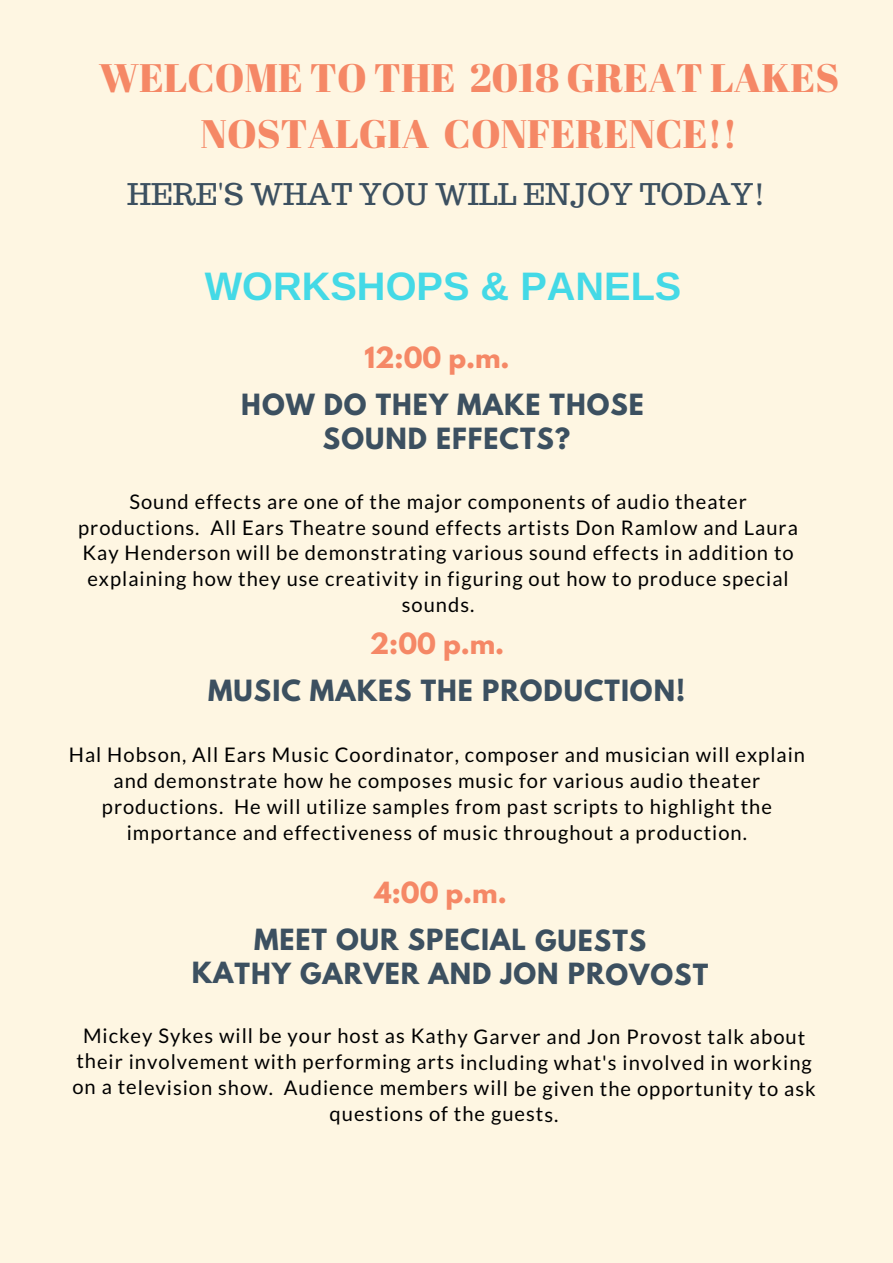
<style>
.page{position:relative;width:893px;height:1263px;background:#fef6e2}
.page>*{position:absolute;margin:0;border:0;box-sizing:border-box;transform-origin:0 0}
.t1{font:39.75px/55.2px "Abril Fatface";color:#f58866;text-align:center}
.t2{font:700 39.75px "Arimo";color:#44d9e6}
.t3{font:29.85px "Trocchi";color:#3c5060}
.t4{font:700 25.95px/33.8px "League Spartan";letter-spacing:.04em;color:#3c5060;text-align:center}
.t5{font:700 25.95px "League Spartan";color:#f58866}
.t6{font:20.1px/26px "Lato";letter-spacing:.05em;color:#000;text-align:center}
</style>
<div class="page">
<h1 class="t1" style="left:99px;top:49px;width:742px">WELCOME TO THE 2018 GREAT LAKES<br>NOSTALGIA CONFERENCE!!</h1>
<h2 class="t3" style="left:127px;top:175px;width:640px">HERE'S WHAT YOU WILL ENJOY TODAY!</h2>
<h1 class="t2" style="left:205px;top:264px;width:478px">WORKSHOPS &amp; PANELS</h1>
<p class="t5" style="left:364px;top:345px;width:147px">12:00 p.m.</p>
<p class="t4" style="left:241px;top:391px;width:404px">HOW DO THEY MAKE THOSE<br>SOUND EFFECTS?</p>
<p class="t6" style="left:78px;top:488px;width:721px">Sound effects are one of the major components of audio theater productions. All Ears Theatre sound effects artists Don Ramlow and Laura Kay Henderson will be demonstrating various sound effects in addition to explaining how they use creativity in figuring out how to produce special sounds.</p>
<p class="t5" style="left:370px;top:631px;width:136px">2:00 p.m.</p>
<p class="t4" style="left:208px;top:677px;width:478px">MUSIC MAKES THE PRODUCTION!</p>
<p class="t6" style="left:69px;top:741px;width:738px">Hal Hobson, All Ears Music Coordinator, composer and musician will explain and demonstrate how he composes music for various audio theater productions. He will utilize samples from past scripts to highlight the importance and effectiveness of music throughout a production.</p>
<p class="t5" style="left:375px;top:880px;width:134px">4:00 p.m.</p>
<p class="t4" style="left:192px;top:926px;width:518px">MEET OUR SPECIAL GUESTS<br>KATHY GARVER AND JON PROVOST</p>
<p class="t6" style="left:72px;top:1023px;width:745px">Mickey Sykes will be your host as Kathy Garver and Jon Provost talk about their involvement with performing arts including what's involved in working on a television show. Audience members will be given the opportunity to ask questions of the guests.</p>
</div>
